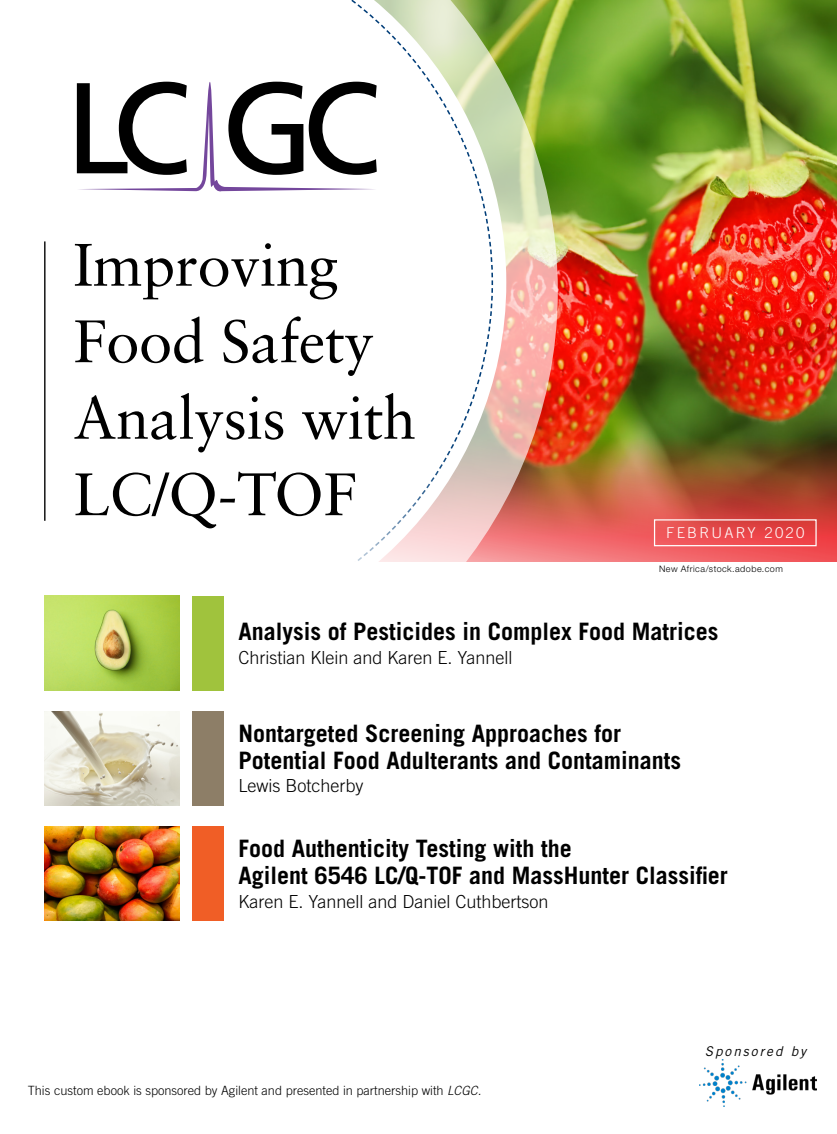
<style>
.page{position:relative;width:837px;height:1134px;background:#fff}
.page>*{position:absolute;margin:0;border:0;box-sizing:border-box;transform-origin:0 0}
.t1{font:60px/76.5px "Sabon LT Std";letter-spacing:-.01em;color:#000}
.t2{font:700 24px/27px "Trade Gothic LT Std";color:#000}
.t3{font:300 18px "Trade Gothic LT Std";color:#000}
.t4{font:300 14.85px "Trade Gothic LT Std";letter-spacing:.15em;color:#fff}
.t5{font:italic 13.5px "Trade Gothic LT Std";letter-spacing:.15em;color:#000}
.t6{font:300 12.75px "Trade Gothic LT Std";color:#000}
.t7{font:300 9px "Helvetica Neue LT Std";letter-spacing:.055em;color:#000}
.s1{font-style:italic}
</style>
<div class="page">
<img style="left:558px;top:0;width:279px;height:193px">
<svg style="left:506px;top:0;width:52px;height:193px;background:#93b44f"></svg>
<svg style="left:377px;top:0;width:117px;height:193px"></svg>
<img style="left:358px;top:193px;width:479px;height:369px">
<svg style="left:76px;top:0;width:301px;height:280px"></svg>
<hr style="left:44px;top:241px;width:2px;height:280px;background:#000">
<div style="left:654px;top:519px;width:163px;height:27px;border:1px solid #fff"></div>
<img style="left:44px;top:596px;width:135px;height:94px">
<img style="left:44px;top:711px;width:135px;height:95px">
<img style="left:44px;top:826px;width:135px;height:95px">
<div style="left:192px;top:596px;width:31px;height:94px;background:#a0c33d"></div>
<div style="left:192px;top:711px;width:31px;height:95px;background:#8d7e67"></div>
<div style="left:192px;top:826px;width:31px;height:95px;background:#f05e26"></div>
<img style="left:700px;top:1060px;width:116px;height:47px">
<h1 class="t1" style="left:73px;top:226px;width:344px">Improving<br>Food Safety<br>Analysis with<br>LC/Q-TOF</h1>
<p class="t4" style="left:666px;top:524px;width:140px">FEBRUARY 2020</p>
<p class="t7" style="left:659px;top:563px;width:125px">New Africa/stock.adobe.com</p>
<p class="t2" style="left:238px;top:618px;width:482px">Analysis of Pesticides in Complex Food Matrices</p>
<p class="t3" style="left:238px;top:647px;width:276px">Christian Klein and Karen E. Yannell</p>
<p class="t2" style="left:238px;top:719px;width:444px">Nontargeted Screening Approaches for<br>Potential Food Adulterants and Contaminants</p>
<p class="t3" style="left:238px;top:775px;width:127px">Lewis Botcherby</p>
<p class="t2" style="left:238px;top:835px;width:491px">Food Authenticity Testing with the<br>Agilent 6546 LC/Q-TOF and MassHunter Classifier</p>
<p class="t3" style="left:238px;top:891px;width:312px">Karen E. Yannell and Daniel Cuthbertson</p>
<p class="t6" style="left:28px;top:1083px;width:455px">This custom ebook is sponsored by Agilent and presented in partnership with <span class="s1">LCGC.</span></p>
<p class="t5" style="left:705px;top:1043px;width:103px">Sponsored by</p>
</div>
